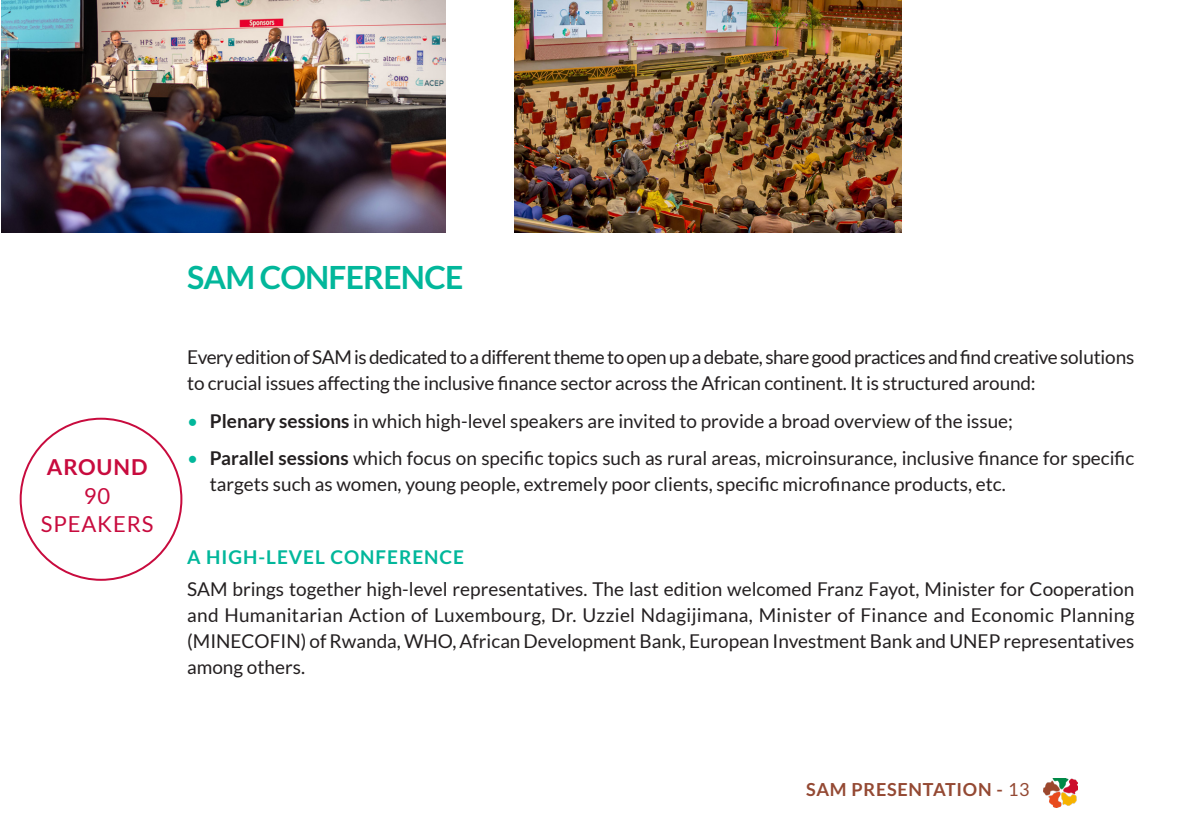
<style>
.page{position:relative;width:1191px;height:840px;background:#fff}
.page>*{position:absolute;margin:0;border:0;box-sizing:border-box;transform-origin:0 0}
._6_TEXTE_COURANT{font:700 32px "Lato";letter-spacing:-.025em;color:#02b79b}
.t1{font:22px/28.4px "Lato";letter-spacing:.04em;color:#c80b3e;text-align:center}
.t2{font:700 22px "Lato";letter-spacing:.04em;color:#c80b3e}
._6_TEXTE_COURANT-2{font:19px/26px "Lato";letter-spacing:-.01em;color:#231f20}
._6_TEXTE_COURANT_PUCE{font:19px/26px "Lato";color:#231f20}
._5_SOUS_TITRE{font:700 19px "Lato";letter-spacing:.05em;color:#02b79b}
.t3{font:700 18px "Lato";letter-spacing:.04em;color:#944933}
.s1{color:#02b79b}
.s2{font-weight:700}
.s3{font-weight:400}
</style>
<div class="page">
<img style="left:1044px;top:778px;width:33px;height:29px">
<img style="left:1px;top:0;width:445px;height:232px">
<img style="left:514px;top:0;width:387px;height:232px">
<p class="t2" style="left:47px;top:454px;width:102px">AROUND</p>
<p class="t1" style="left:41px;top:481px;width:114px">90<br>SPEAKERS</p>
<p class="_6_TEXTE_COURANT" style="left:187px;top:259px;width:278px">SAM CONFERENCE</p>
<p class="_6_TEXTE_COURANT-2" style="left:187px;top:344px;width:948px">Every edition of SAM is dedicated to a different theme to open up a debate, share good practices and find creative solutions to crucial issues affecting the inclusive finance sector across the African continent. It is structured around:</p>
<p class="_6_TEXTE_COURANT_PUCE" style="left:187px;top:407px;width:827px"><span class="s1">•</span> <span class="s2">Plenary sessions</span> in which high-level speakers are invited to provide a broad overview of the issue;</p>
<p class="_6_TEXTE_COURANT_PUCE" style="left:210px;top:444px;width:926px;text-indent:-23px"><span class="s1">•</span> <span class="s2">Parallel sessions</span> which focus on specific topics such as rural areas, microinsurance, inclusive finance for specific targets such as women, young people, extremely poor clients, specific microfinance products, etc.</p>
<p class="_5_SOUS_TITRE" style="left:187px;top:546px;width:278px">A HIGH-LEVEL CONFERENCE</p>
<p class="_6_TEXTE_COURANT-2" style="left:187px;top:575px;width:948px;text-align:justify">SAM brings together high-level representatives. The last edition welcomed Franz Fayot, Minister for Cooperation and Humanitarian Action of Luxembourg, Dr. Uzziel Ndagijimana, Minister of Finance and Economic Planning (MINECOFIN) of Rwanda, WHO, African Development Bank, European Investment Bank and UNEP representatives among others.</p>
<p class="t3" style="left:806px;top:779px;width:225px">SAM PRESENTATION - <span class="s3">13</span></p>
</div>
